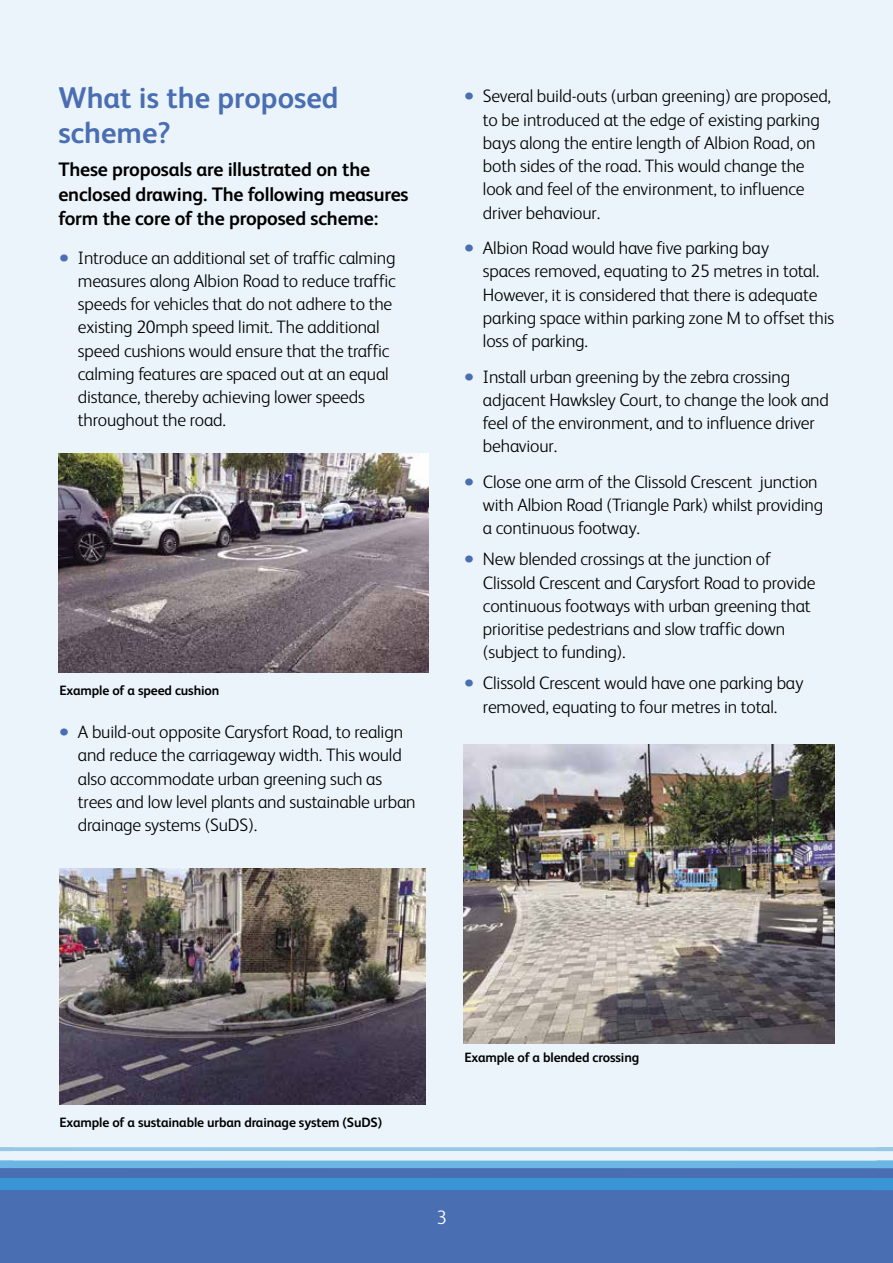
<style>
.page{position:relative;width:893px;height:1263px;background:#fff}
.page>*{position:absolute;margin:0;border:0;box-sizing:border-box;transform-origin:0 0}
.t1{font:700 30px/34.5px "FS Albert";color:#4a6eb2}
.t2{font:700 19.5px/24.8px "FS Albert";letter-spacing:-.01em;color:#000}
.t3{font:300 19.5px "FS Albert";color:#fff}
.t4{font:300 18px/23.2px "FS Albert";letter-spacing:-.01em;color:#000}
.t5{font:700 13.5px "FS Albert";letter-spacing:-.01em;color:#000}
.s1{font-size:22.5px;color:#4a6eb2}
</style>
<div class="page">
<div style="left:0;top:0;width:893px;height:1178px;background:#ebf4fa"></div>
<div style="left:0;top:1165px;width:893px;height:98px;background:#4a6eb2"></div>
<svg style="left:0;top:1147px;width:876px;height:43px"></svg>
<img style="left:58px;top:454px;width:370px;height:218px">
<img style="left:463px;top:744px;width:371px;height:300px">
<img style="left:60px;top:868px;width:366px;height:237px">
<svg style="left:876px;top:1147px;width:17px;height:43px"></svg>
<h1 class="t1" style="left:58px;top:79px;width:282px">What is the proposed scheme?</h1>
<p class="t2" style="left:58px;top:156px;width:352px">These proposals are illustrated on the enclosed drawing. The following measures form the core of the proposed scheme:</p>
<p class="t4" style="left:78px;top:245px;width:319px;text-indent:-19px"><span class="s1">•</span> Introduce an additional set of traffic calming measures along Albion Road to reduce traffic speeds for vehicles that do not adhere to the existing 20mph speed limit. The additional speed cushions would ensure that the traffic calming features are spaced out at an equal distance, thereby achieving lower speeds throughout the road.</p>
<p class="t5" style="left:60px;top:681px;width:161px">Example of a speed cushion</p>
<p class="t4" style="left:78px;top:719px;width:339px;text-indent:-19px"><span class="s1">•</span> A build-out opposite Carysfort Road, to realign and reduce the carriageway width. This would also accommodate urban greening such as trees and low level plants and sustainable urban drainage systems (SuDS).</p>
<p class="t4" style="left:483px;top:84px;width:350px;text-indent:-19px"><span class="s1">•</span> Several build-outs (urban greening) are proposed, to be introduced at the edge of existing parking bays along the entire length of Albion Road, on both sides of the road. This would change the look and feel of the environment, to influence driver behaviour.</p>
<p class="t4" style="left:483px;top:235px;width:353px;text-indent:-19px"><span class="s1">•</span> Albion Road would have five parking bay<br>spaces removed, equating to 25 metres in total.<br>However, it is considered that there is adequate parking space within parking zone M to offset this loss of parking.</p>
<p class="t4" style="left:483px;top:364px;width:347px;text-indent:-19px"><span class="s1">•</span> Install urban greening by the zebra crossing adjacent Hawksley Court, to change the look and feel of the environment, and to influence driver behaviour.</p>
<p class="t4" style="left:483px;top:469px;width:342px;text-indent:-19px"><span class="s1">•</span> Close one arm of the Clissold Crescent junction with Albion Road (Triangle Park) whilst providing a continuous footway.</p>
<p class="t4" style="left:483px;top:547px;width:334px;text-indent:-19px"><span class="s1">•</span> New blended crossings at the junction of Clissold Crescent and Carysfort Road to provide continuous footways with urban greening that prioritise pedestrians and slow traffic down (subject to funding).</p>
<p class="t4" style="left:463px;top:671px;width:341px;text-align:center"><span class="s1">•</span> Clissold Crescent would have one parking bay removed, equating to four metres in total.</p>
<p class="t5" style="left:60px;top:1113px;width:324px">Example of a sustainable urban drainage system (SuDS)</p>
<p class="t5" style="left:465px;top:1048px;width:176px">Example of a blended crossing</p>
<p class="t3" style="left:436px;top:1204px;width:12px">3</p>
</div>
